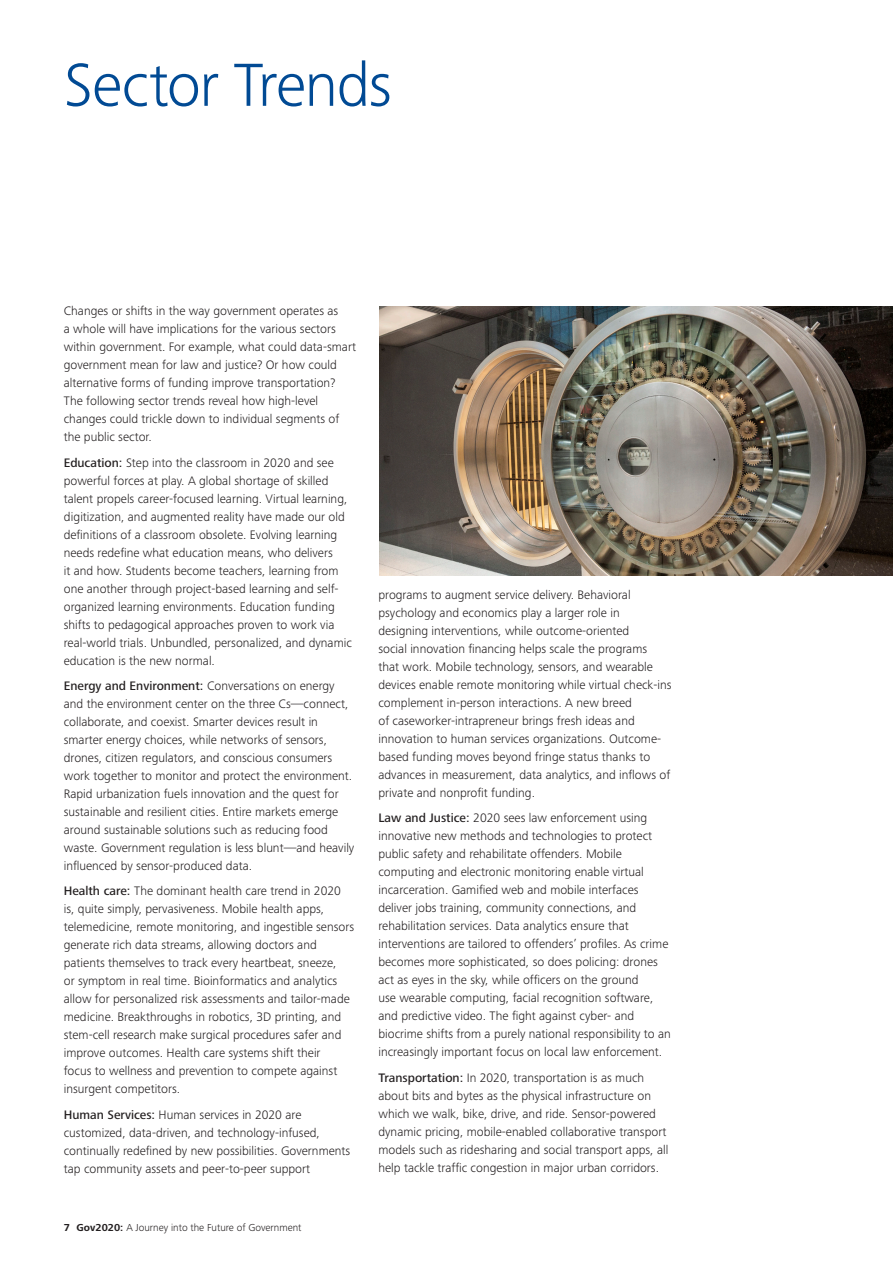
<style>
.page{position:relative;width:893px;height:1263px;background:#fff}
.page>*{position:absolute;margin:0;border:0;box-sizing:border-box;transform-origin:0 0}
.A_Page_heading__30-5{font:300 63px "Frutiger Next Pro";letter-spacing:-.02em;color:#014a94}
.Body_copy__8_5_12pt{font:300 12.75px/18px "Frutiger Next Pro";color:#231f20}
.t1{font:300 10.5px "Frutiger Next Pro";color:#231f20}
.s1{font-weight:500}
.s2{font-weight:700}
</style>
<div class="page">
<img style="left:380px;top:306px;width:513px;height:269px">
<p class="A_Page_heading__30-5" style="left:64px;top:49px;width:330px">Sector Trends</p>
<p class="Body_copy__8_5_12pt" style="left:64px;top:302px;width:294px">Changes or shifts in the way government operates as<br>a whole will have implications for the various sectors within government. For example, what could data-smart government mean for law and justice? Or how could alternative forms of funding improve transportation?<br>The following sector trends reveal how high-level changes could trickle down to individual segments of the public sector.</p>
<p class="Body_copy__8_5_12pt" style="left:64px;top:453px;width:290px"><span class="s1">Education:</span> Step into the classroom in 2020 and see powerful forces at play. A global shortage of skilled talent propels career-focused learning. Virtual learning, digitization, and augmented reality have made our old definitions of a classroom obsolete. Evolving learning needs redefine what education means, who delivers<br>it and how. Students become teachers, learning from one another through project-based learning and self&shy;organized learning environments. Education funding shifts to pedagogical approaches proven to work via real-world trials. Unbundled, personalized, and dynamic education is the new normal.</p>
<p class="Body_copy__8_5_12pt" style="left:64px;top:677px;width:292px"><span class="s1">Energy and Environment:</span> Conversations on energy and the environment center on the three Cs—connect, collaborate, and coexist. Smarter devices result in smarter energy choices, while networks of sensors, drones, citizen regulators, and conscious consumers work together to monitor and protect the environment.<br>Rapid urbanization fuels innovation and the quest for sustainable and resilient cities. Entire markets emerge around sustainable solutions such as reducing food waste. Government regulation is less blunt—and heavily influenced by sensor-produced data.</p>
<p class="Body_copy__8_5_12pt" style="left:64px;top:882px;width:292px"><span class="s1">Health care:</span> The dominant health care trend in 2020 is, quite simply, pervasiveness. Mobile health apps, telemedicine, remote monitoring, and ingestible sensors generate rich data streams, allowing doctors and patients themselves to track every heartbeat, sneeze,<br>or symptom in real time. Bioinformatics and analytics allow for personalized risk assessments and tailor-made medicine. Breakthroughs in robotics, 3D printing, and stem-cell research make surgical procedures safer and improve outcomes. Health care systems shift their<br>focus to wellness and prevention to compete against insurgent competitors.</p>
<p class="Body_copy__8_5_12pt" style="left:64px;top:1105px;width:288px"><span class="s1">Human Services:</span> Human services in 2020 are customized, data-driven, and technology-infused, continually redefined by new possibilities. Governments tap community assets and peer-to-peer support</p>
<p class="t1" style="left:64px;top:1221px;width:239px"><span class="s2">7 Gov2020:</span> A Journey into the Future of Government</p>
<p class="Body_copy__8_5_12pt" style="left:378px;top:586px;width:295px">programs to augment service delivery. Behavioral psychology and economics play a larger role in designing interventions, while outcome-oriented<br>social innovation financing helps scale the programs<br>that work. Mobile technology, sensors, and wearable devices enable remote monitoring while virtual check-ins complement in-person interactions. A new breed<br>of caseworker-intrapreneur brings fresh ideas and innovation to human services organizations. Outcome&shy;based funding moves beyond fringe status thanks to advances in measurement, data analytics, and inflows of private and nonprofit funding.</p>
<p class="Body_copy__8_5_12pt" style="left:378px;top:809px;width:294px"><span class="s1">Law and Justice:</span> 2020 sees law enforcement using innovative new methods and technologies to protect public safety and rehabilitate offenders. Mobile computing and electronic monitoring enable virtual incarceration. Gamified web and mobile interfaces deliver jobs training, community connections, and rehabilitation services. Data analytics ensure that interventions are tailored to offenders’ profiles. As crime becomes more sophisticated, so does policing: drones act as eyes in the sky, while officers on the ground<br>use wearable computing, facial recognition software, and predictive video. The fight against cyber- and biocrime shifts from a purely national responsibility to an increasingly important focus on local law enforcement.</p>
<p class="Body_copy__8_5_12pt" style="left:378px;top:1068px;width:291px"><span class="s1">Transportation:</span> In 2020, transportation is as much about bits and bytes as the physical infrastructure on which we walk, bike, drive, and ride. Sensor-powered dynamic pricing, mobile-enabled collaborative transport models such as ridesharing and social transport apps, all help tackle traffic congestion in major urban corridors.</p>
</div>
